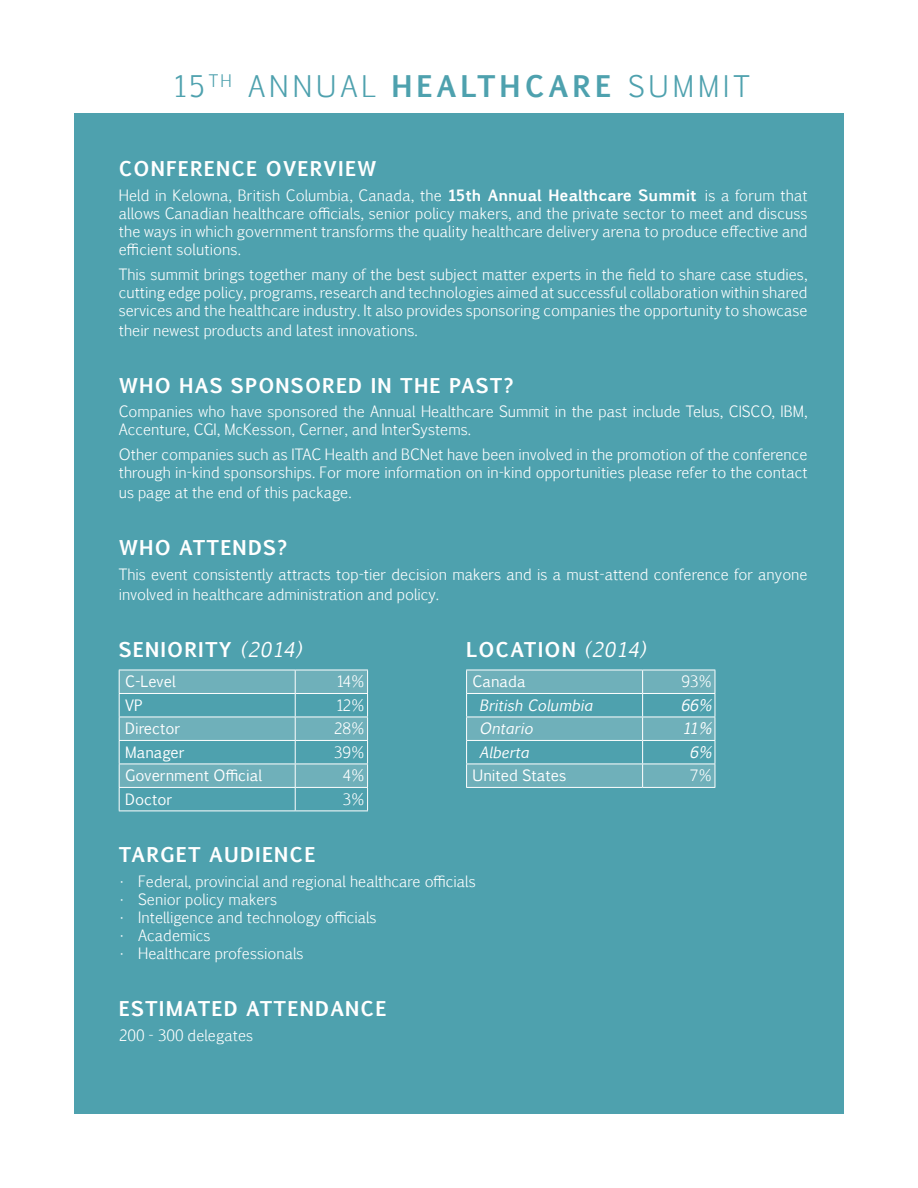
<style>
.page{position:relative;width:918px;height:1188px;background:#fff}
.page>*{position:absolute;margin:0;border:0;box-sizing:border-box;transform-origin:0 0}
.t1{font:300 28.5px "Pigiarniq";letter-spacing:.14em;color:#4ea1ae}
.t2{font:700 19.5px "Pigiarniq";letter-spacing:.06em;color:#fff}
.t3{font:300 15px/18px "Pigiarniq";color:#fff}
.t4{font:15px "Pigiarniq";color:#fff}
.t5{font:italic 15px "Pigiarniq";color:#fff}
.s1{font-weight:700}
.s2{font-weight:400;font-style:italic}
</style>
<div class="page">
<div style="left:74px;top:113px;width:770px;height:1001px;background:#4ea1ae"></div>
<svg style="left:119px;top:670px;width:249px;height:141px"></svg>
<hr style="left:119px;top:811px;width:176px;height:1px;background:#fff">
<hr style="left:295px;top:811px;width:73px;height:1px;background:#fff">
<svg style="left:466px;top:670px;width:250px;height:117px"></svg>
<hr style="left:466px;top:787px;width:177px;height:1px;background:#fff">
<hr style="left:643px;top:787px;width:72px;height:1px;background:#fff">
<p class="t1" style="left:175px;top:66px;width:576px">15<sup>TH</sup> ANNUAL <span class="s1">HEALTHCARE</span> SUMMIT</p>
<p class="t2" style="left:119px;top:155px;width:259px">CONFERENCE OVERVIEW</p>
<p class="t3" style="left:119px;top:186px;width:690px;text-align:justify">Held in Kelowna, British Columbia, Canada, the <span class="s1">15th Annual Healthcare Summit</span> is a forum that allows Canadian healthcare officials, senior policy makers, and the private sector to meet and discuss the ways in which government transforms the quality healthcare delivery arena to produce effective and efficient solutions.</p>
<p class="t3" style="left:119px;top:265px;width:690px;text-align:justify">This summit brings together many of the best subject matter experts in the field to share case studies, cutting edge policy, programs, research and technologies aimed at successful collaboration within shared services and the healthcare industry. It also provides sponsoring companies the opportunity to showcase</p>
<p class="t3" style="left:119px;top:320px;width:300px">their newest products and latest innovations.</p>
<p class="t2" style="left:119px;top:371px;width:396px">WHO HAS SPONSORED IN THE PAST?</p>
<p class="t3" style="left:119px;top:402px;width:690px">Companies who have sponsored the Annual Healthcare Summit in the past include Telus, CISCO, IBM,<br>Accenture, CGI, McKesson, Cerner, and InterSystems.</p>
<p class="t3" style="left:119px;top:445px;width:690px">Other companies such as ITAC Health and BCNet have been involved in the promotion of the conference through in-kind sponsorships. For more information on in-kind opportunities please refer to the contact</p>
<p class="t3" style="left:119px;top:483px;width:234px">us page at the end of this package.</p>
<p class="t2" style="left:119px;top:534px;width:170px">WHO ATTENDS?</p>
<p class="t3" style="left:119px;top:564px;width:690px;line-height:19.8px">This event consistently attracts top-tier decision makers and is a must-attend conference for anyone involved in healthcare administration and policy.</p>
<p class="t2" style="left:119px;top:635px;width:184px">SENIORITY <span class="s2">(2014)</span></p>
<p class="t4" style="left:125px;top:671px;width:52px">C-Level</p>
<p class="t3" style="left:338px;top:672px;width:29px">14%</p>
<p class="t4" style="left:125px;top:695px;width:19px">VP</p>
<p class="t3" style="left:337px;top:696px;width:29px">12%</p>
<p class="t4" style="left:125px;top:718px;width:57px">Director</p>
<p class="t3" style="left:334px;top:719px;width:32px">28%</p>
<p class="t4" style="left:125px;top:742px;width:61px">Manager</p>
<p class="t3" style="left:334px;top:743px;width:32px">39%</p>
<p class="t4" style="left:125px;top:765px;width:138px">Government Official</p>
<p class="t3" style="left:343px;top:766px;width:24px">4%</p>
<p class="t4" style="left:125px;top:789px;width:49px">Doctor</p>
<p class="t3" style="left:343px;top:790px;width:24px">3%</p>
<p class="t2" style="left:466px;top:635px;width:181px">LOCATION <span class="s2">(2014)</span></p>
<p class="t4" style="left:473px;top:671px;width:55px">Canada</p>
<p class="t3" style="left:681px;top:672px;width:32px">93%</p>
<p class="t5" style="left:479px;top:695px;width:115px">British Columbia</p>
<p class="t5" style="left:681px;top:695px;width:33px">66%</p>
<p class="t5" style="left:479px;top:718px;width:55px">Ontario</p>
<p class="t5" style="left:682px;top:718px;width:31px">11%</p>
<p class="t5" style="left:479px;top:742px;width:51px">Alberta</p>
<p class="t5" style="left:689px;top:742px;width:24px">6%</p>
<p class="t4" style="left:473px;top:765px;width:95px">United States</p>
<p class="t3" style="left:690px;top:766px;width:24px">7%</p>
<p class="t2" style="left:119px;top:841px;width:198px">TARGET AUDIENCE</p>
<p class="t3" style="left:119px;top:872px;width:359px">• Federal, provincial and regional healthcare officials</p>
<p class="t3" style="left:119px;top:890px;width:160px">• Senior policy makers</p>
<p class="t3" style="left:119px;top:908px;width:259px">• Intelligence and technology officials</p>
<p class="t3" style="left:119px;top:926px;width:93px">• Academics</p>
<p class="t3" style="left:119px;top:944px;width:186px">• Healthcare professionals</p>
<p class="t2" style="left:119px;top:995px;width:269px">ESTIMATED ATTENDANCE</p>
<p class="t3" style="left:119px;top:1026px;width:136px">200 - 300 delegates</p>
</div>
